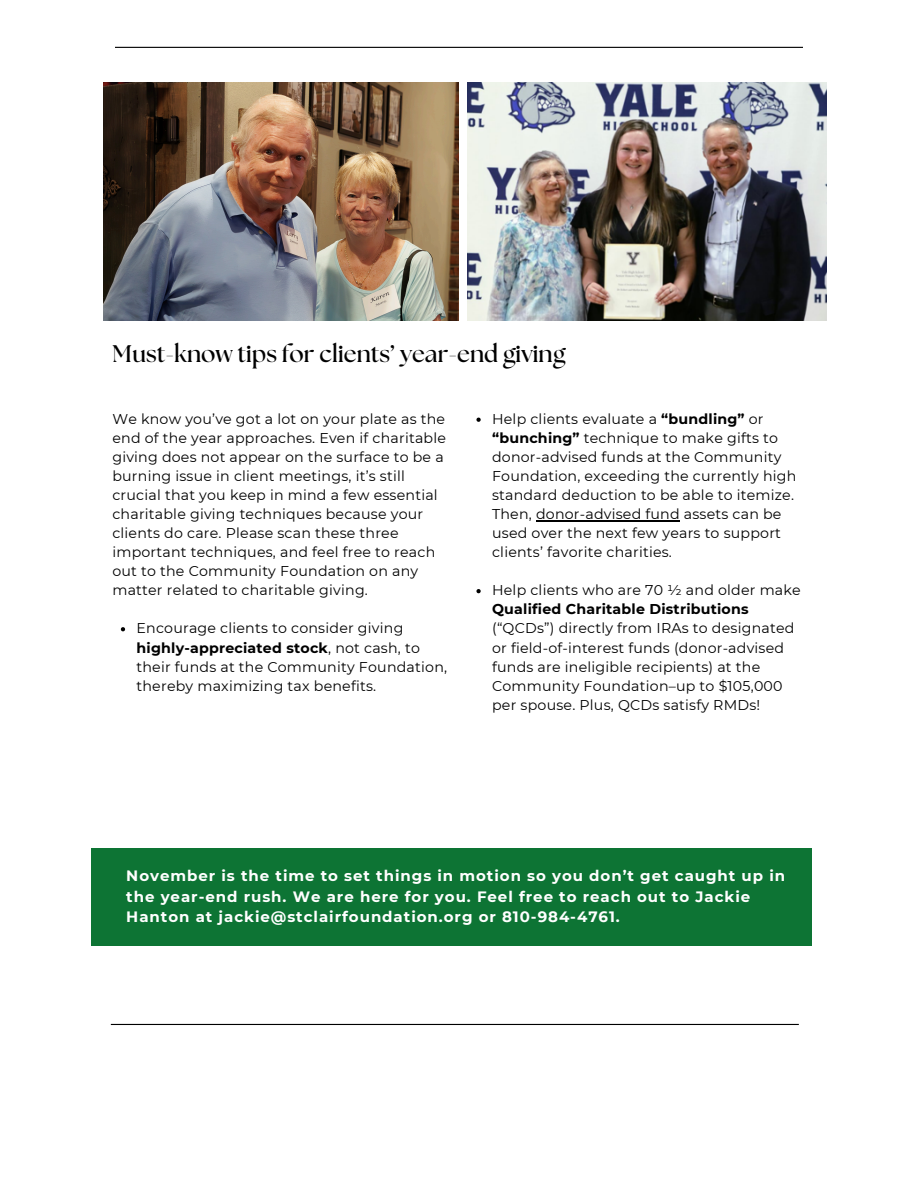
<style>
.page{position:relative;width:918px;height:1188px;background:#fff}
.page>*{position:absolute;margin:0;border:0;box-sizing:border-box;transform-origin:0 0}
.t1{font:700 24px "The Seasons";color:#000}
.t2{font:700 15px/20.2px "Montserrat";letter-spacing:.065em;color:#fff}
.t3{font:14.25px/19px "Montserrat";letter-spacing:.015em;color:#000}
.s1{font-weight:700}
</style>
<div class="page">
<img style="left:103px;top:82px;width:356px;height:239px">
<img style="left:468px;top:82px;width:358px;height:239px">
<hr style="left:115px;top:47px;width:688px;height:1px;background:#000">
<hr style="left:111px;top:1024px;width:688px;height:1px;background:#000">
<svg style="left:121px;top:627px;width:4px;height:4px"></svg>
<svg style="left:476px;top:418px;width:5px;height:4px"></svg>
<hr style="left:536px;top:520px;width:144px;height:1px;background:#000">
<svg style="left:476px;top:589px;width:5px;height:4px"></svg>
<div style="left:92px;top:848px;width:720px;height:98px;background:#0d7434"></div>
<p class="t1" style="left:112px;top:343px;width:455px">Must-know tips for clients’ year-end giving</p>
<p class="t3" style="left:112px;top:409px;width:335px">We know you’ve got a lot on your plate as the end of the year approaches. Even if charitable giving does not appear on the surface to be a burning issue in client meetings, it’s still crucial that you keep in mind a few essential charitable giving techniques because your clients do care. Please scan these three important techniques, and feel free to reach out to the Community Foundation on any matter related to charitable giving.</p>
<p class="t3" style="left:137px;top:619px;width:312px">Encourage clients to consider giving <span class="s1">highly-appreciated stock</span>, not cash, to their funds at the Community Foundation, thereby maximizing tax benefits.</p>
<p class="t3" style="left:492px;top:409px;width:306px">Help clients evaluate a <span class="s1">“bundling”</span> or <span class="s1">“bunching”</span> technique to make gifts to donor-advised funds at the Community Foundation, exceeding the currently high standard deduction to be able to itemize.<br>Then, donor-advised fund assets can be used over the next few years to support clients’ favorite charities.</p>
<p class="t3" style="left:492px;top:581px;width:310px">Help clients who are 70 ½ and older make <span class="s1">Qualified Charitable Distributions </span>(“QCDs”) directly from IRAs to designated or field-of-interest funds (donor-advised funds are ineligible recipients) at the Community Foundation–up to $105,000 per spouse. Plus, QCDs satisfy RMDs!</p>
<h1 class="t2" style="left:126px;top:866px;width:660px">November is the time to set things in motion so you don’t get caught up in the year-end rush. We are here for you. Feel free to reach out to Jackie<br>Hanton at jackie@stclairfoundation.org or 810-984-4761.</h1>
</div>
